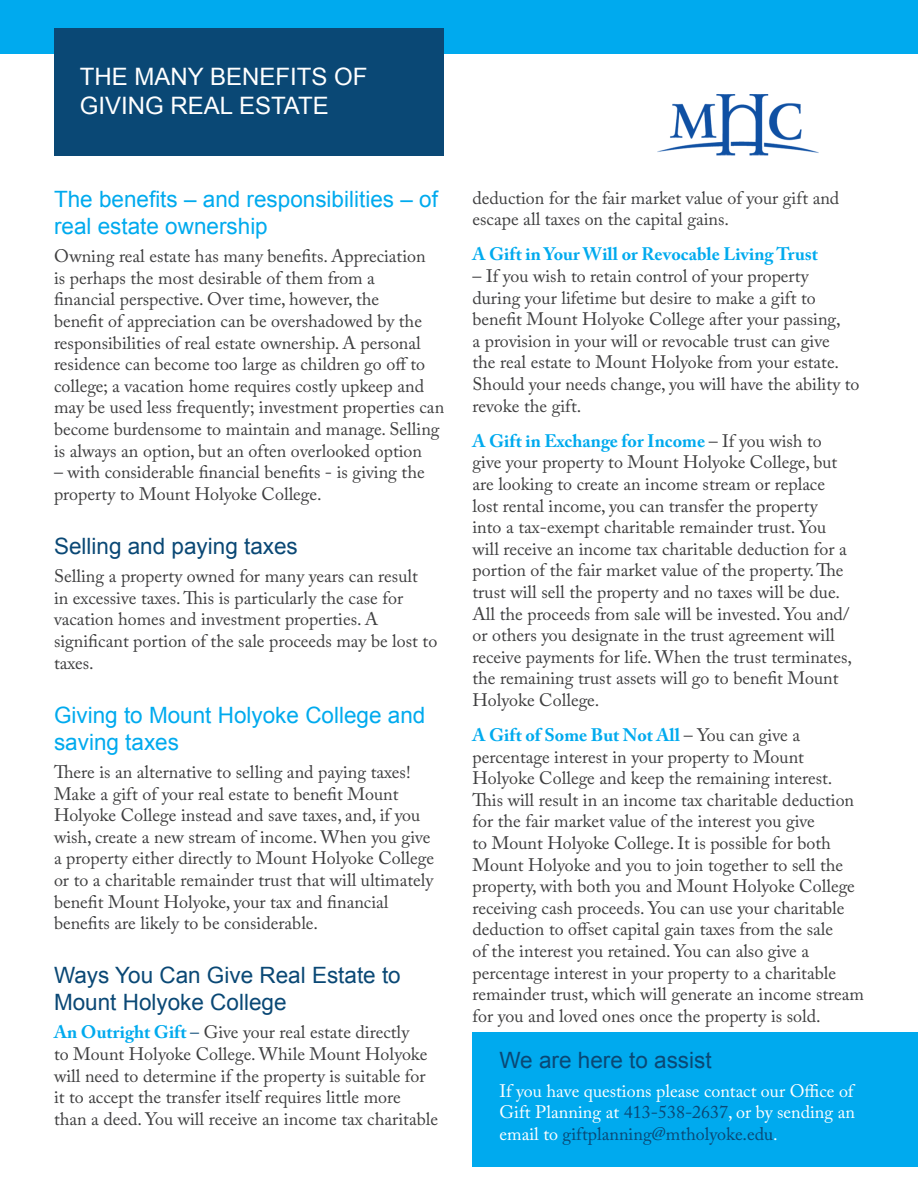
<style>
.page{position:relative;width:918px;height:1188px;background:#fff}
.page>*{position:absolute;margin:0;border:0;box-sizing:border-box;transform-origin:0 0}
.Header__arial{font:24px/28.8px "Arial";color:#fff}
.Title__arial{font:22.5px/27px "Arial";color:#0ae}
.Title__arial-2{font:22.5px/27px "Arial";color:#0a4875}
.Title_Contact_Box__a{font:22.5px "Arial";color:#0a4875}
.Body_Text__adobe_cas{font:18px/21.6px "Adobe Caslon Pro";color:#3e3e3f}
.Body_Text__Contact_B{font:18px/21.6px "Adobe Caslon Pro";color:#fff;text-align:justify}
.Body_Text__adobe_cas-2{font:700 18px "Adobe Caslon Pro";color:#0ae}
.s1{font-weight:700;color:#0ae}
.s2{color:#0a4875}
</style>
<div class="page">
<div style="left:472px;top:1032px;width:446px;height:135px;background:#0ae"></div>
<div style="left:0;top:0;width:918px;height:54px;background:#0ae"></div>
<div style="left:55px;top:28px;width:389px;height:128px;background:#0a4875"></div>
<img style="left:657px;top:94px;width:162px;height:62px">
<p class="Header__arial" style="left:80px;top:62px;width:289px">THE MANY BENEFITS OF<br>GIVING REAL ESTATE</p>
<p class="Title__arial" style="left:54px;top:186px;width:385px">The benefits – and responsibilities – of real estate ownership</p>
<p class="Body_Text__adobe_cas" style="left:54px;top:245px;width:392px">Owning real estate has many benefits. Appreciation<br>is perhaps the most desirable of them from a<br>financial perspective. Over time, however, the<br>benefit of appreciation can be overshadowed by the responsibilities of real estate ownership. A personal residence can become too large as children go off to college; a vacation home requires costly upkeep and may be used less frequently; investment properties can become burdensome to maintain and manage. Selling is always an option, but an often overlooked option</p>
<p class="Body_Text__adobe_cas" style="left:54px;top:461px;width:372px">– with considerable financial benefits - is giving the property to Mount Holyoke College.</p>
<p class="Title__arial-2" style="left:54px;top:533px;width:245px">Selling and paying taxes</p>
<p class="Body_Text__adobe_cas" style="left:54px;top:565px;width:385px">Selling a property owned for many years can result<br>in excessive taxes. This is particularly the case for vacation homes and investment properties. A significant portion of the sale proceeds may be lost to taxes.</p>
<p class="Title__arial" style="left:54px;top:701px;width:373px">Giving to Mount Holyoke College and saving taxes</p>
<p class="Body_Text__adobe_cas" style="left:54px;top:761px;width:382px">There is an alternative to selling and paying taxes!<br>Make a gift of your real estate to benefit Mount Holyoke College instead and save taxes, and, if you wish, create a new stream of income. When you give a property either directly to Mount Holyoke College or to a charitable remainder trust that will ultimately benefit Mount Holyoke, your tax and financial benefits are likely to be considerable.</p>
<p class="Title__arial-2" style="left:54px;top:962px;width:348px">Ways You Can Give Real Estate to<br>Mount Holyoke College</p>
<p class="Body_Text__adobe_cas" style="left:54px;top:1021px;width:386px"><span class="s1">An Outright Gift</span> <span class="s2">–</span> Give your real estate directly<br>to Mount Holyoke College. While Mount Holyoke will need to determine if the property is suitable for it to accept the transfer itself requires little more than a deed. You will receive an income tax charitable</p>
<p class="Body_Text__adobe_cas" style="left:472px;top:187px;width:368px">deduction for the fair market value of your gift and escape all taxes on the capital gains.</p>
<p class="Body_Text__adobe_cas-2" style="left:472px;top:244px;width:347px">A Gift in Your Will or Revocable Living Trust</p>
<p class="Body_Text__adobe_cas" style="left:472px;top:265px;width:389px">– If you wish to retain control of your property during your lifetime but desire to make a gift to benefit Mount Holyoke College after your passing,<br>a provision in your will or revocable trust can give<br>the real estate to Mount Holyoke from your estate.<br>Should your needs change, you will have the ability to revoke the gift.</p>
<p class="Body_Text__adobe_cas" style="left:472px;top:430px;width:381px"><span class="s1">A Gift in Exchange for Income</span> – If you wish to give your property to Mount Holyoke College, but are looking to create an income stream or replace lost rental income, you can transfer the property<br>into a tax-exempt charitable remainder trust. You will receive an income tax charitable deduction for a portion of the fair market value of the property. The trust will sell the property and no taxes will be due.<br>All the proceeds from sale will be invested. You and/ or others you designate in the trust agreement will receive payments for life. When the trust terminates, the remaining trust assets will go to benefit Mount Holyoke College.</p>
<p class="Body_Text__adobe_cas" style="left:472px;top:724px;width:393px"><span class="s1">A Gift of Some But Not All</span> – You can give a percentage interest in your property to Mount Holyoke College and keep the remaining interest.<br>This will result in an income tax charitable deduction for the fair market value of the interest you give<br>to Mount Holyoke College. It is possible for both Mount Holyoke and you to join together to sell the property, with both you and Mount Holyoke College receiving cash proceeds. You can use your charitable deduction to offset capital gain taxes from the sale<br>of the interest you retained. You can also give a percentage interest in your property to a charitable remainder trust, which will generate an income stream for you and loved ones once the property is sold.</p>
<p class="Title_Contact_Box__a" style="left:500px;top:1046px;width:214px">We are here to assist</p>
<p class="Body_Text__Contact_B" style="left:500px;top:1080px;width:357px">If you have questions please contact our Office of Gift Planning at <span class="s2">413-538-2637</span>, or by sending an email to <span class="s2">giftplanning@mtholyoke.edu</span>.</p>
</div>
